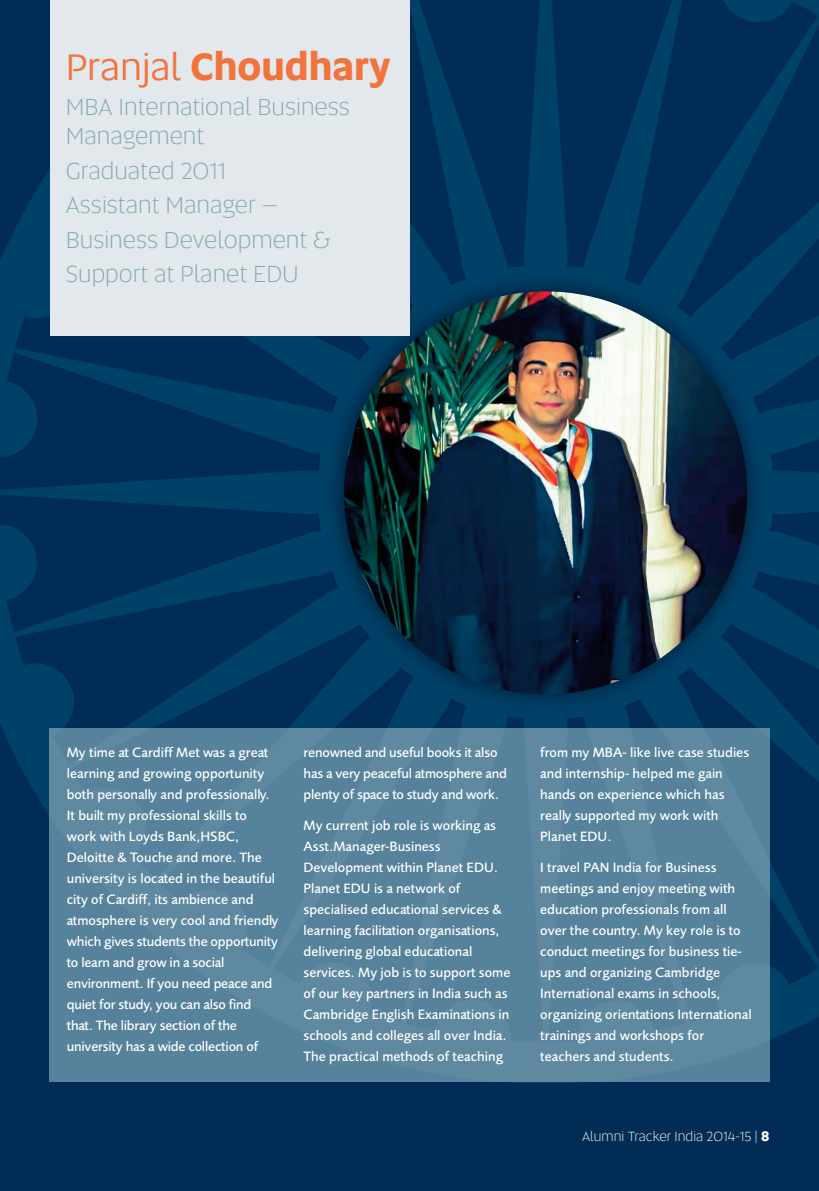
<style>
.page{position:relative;width:819px;height:1191px;background:#002c55}
.page>*{position:absolute;margin:0;border:0;box-sizing:border-box;transform-origin:0 0}
.t1{font:700 38.5px "Altis";color:#f3733c}
.t2{font:300 24.5px/34.3px "Altis";color:#84a6b1}
.t3{font:500 14px/21px "Foundry Sans";color:#fff}
.t4{font:300 14px "Altis";color:#fff}
.s1{font-weight:400}
.s2{font-weight:700}
</style>
<div class="page">
<img style="left:0;top:0;width:819px;height:1083px">
<div style="left:50px;top:728px;width:719px;height:353px;background:#57829b"></div>
<img style="left:320px;top:267px;width:451px;height:451px">
<img style="left:344px;top:291px;width:403px;height:403px;border-radius:50%">
<div style="left:50px;top:0;width:359px;height:336px;background:#e2e8eb"></div>
<h1 class="t1" style="left:66px;top:51px;width:326px"><span class="s1">Pranjal</span> Choudhary</h1>
<h2 class="t2" style="left:66px;top:94px;width:285px;line-height:29.4px">MBA International Business<br>Management</h2>
<h2 class="t2" style="left:66px;top:155px;width:266px">Graduated 2011<br>Assistant Manager –<br>Business Development &amp;<br>Support at Planet EDU</h2>
<p class="t3" style="left:67px;top:742px;width:213px">My time at Cardiff Met was a great learning and growing opportunity both personally and professionally.<br>It built my professional skills to work with Loyds Bank,HSBC, Deloitte &amp; Touche and more. The university is located in the beautiful city of Cardiff, its ambience and atmosphere is very cool and friendly which gives students the opportunity to learn and grow in a social environment. If you need peace and quiet for study, you can also find that. The library section of the university has a wide collection of</p>
<p class="t3" style="left:303px;top:742px;width:205px">renowned and useful books it also has a very peaceful atmosphere and plenty of space to study and work.</p>
<p class="t3" style="left:303px;top:815px;width:208px">My current job role is working as Asst.Manager-Business Development within Planet EDU.<br>Planet EDU is a network of specialised educational services &amp; learning facilitation organisations, delivering global educational services. My job is to support some of our key partners in India such as Cambridge English Examinations in schools and colleges all over India.<br>The practical methods of teaching</p>
<p class="t3" style="left:540px;top:742px;width:210px">from my MBA- like live case studies and internship- helped me gain hands on experience which has really supported my work with<br>Planet EDU.</p>
<p class="t3" style="left:540px;top:857px;width:213px">I travel PAN India for Business meetings and enjoy meeting with education professionals from all over the country. My key role is to conduct meetings for business tie&shy;ups and organizing Cambridge<br>International exams in schools, organizing orientations International trainings and workshops for teachers and students.</p>
<p class="t4" style="left:582px;top:1131px;width:189px">Alumni Tracker India 2014-15 | <span class="s2">8</span></p>
</div>
